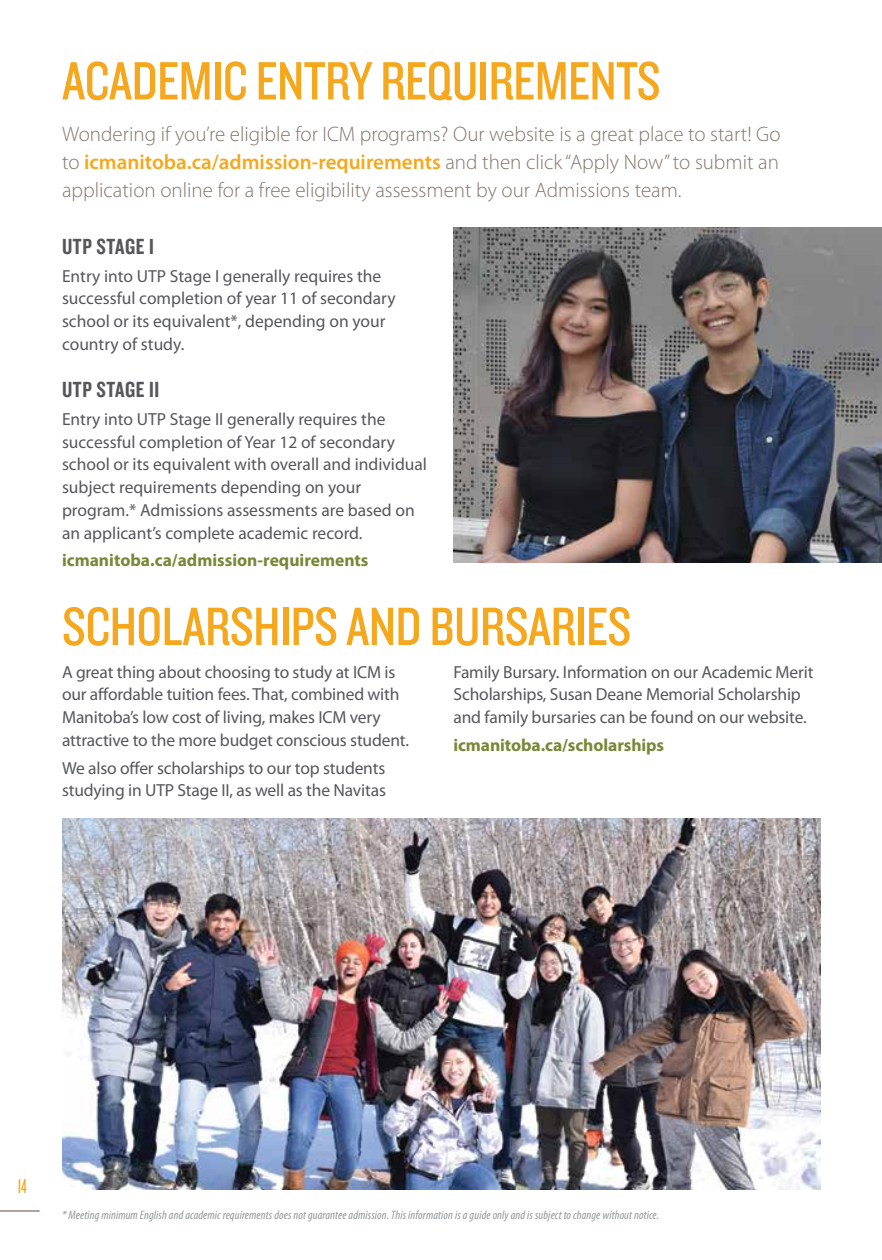
<style>
.page{position:relative;width:882px;height:1260px;background:#fff}
.page>*{position:absolute;margin:0;border:0;box-sizing:border-box;transform-origin:0 0}
.t1{font:56px "Knockout HTF29 Junior Liteweight";letter-spacing:-.01em;color:#f5a81d}
.t2{font:22.75px "Knockout HTF49 Liteweight";letter-spacing:.025em;color:#55575a}
.t3{font:300 21px/28px "Myriad Pro";color:#85766e;text-align:justify}
.t4{font:21px "Knockout HTF27 Junior Bantamwt";color:#f5a81d}
.t5{font:17.5px/22.8px "Myriad Pro";letter-spacing:-.005em;color:#55575a}
.t6{font:700 17.5px "Myriad Pro";color:#788837}
.t7{font:italic condensed 12.25px "Myriad Pro";letter-spacing:.01em;color:#939598}
.s1{font-weight:600;color:#f5a81d}
</style>
<div class="page">
<img style="left:453px;top:227px;width:429px;height:336px">
<img style="left:62px;top:819px;width:758px;height:371px">
<hr style="left:0;top:1210px;width:40px;height:2px;background:#85766e">
<h1 class="t1" style="left:62px;top:52px;width:600px">ACADEMIC ENTRY REQUIREMENTS</h1>
<p class="t3" style="left:62px;top:120px;width:720px">Wondering if you’re eligible for ICM programs? Our website is a great place to start! Go to <span class="s1">icmanitoba.ca/admission-requirements</span> and then click “Apply Now” to submit an application online for a free eligibility assessment by our Admissions team.</p>
<h2 class="t2" style="left:62px;top:235px;width:93px">UTP STAGE I</h2>
<p class="t5" style="left:62px;top:264px;width:335px">Entry into UTP Stage I generally requires the successful completion of year 11 of secondary school or its equivalent*, depending on your country of study.</p>
<h2 class="t2" style="left:62px;top:378px;width:99px">UTP STAGE II</h2>
<p class="t5" style="left:62px;top:407px;width:367px">Entry into UTP Stage II generally requires the successful completion of Year 12 of secondary school or its equivalent with overall and individual subject requirements depending on your program.* Admissions assessments are based on an applicant’s complete academic record.</p>
<p class="t6" style="left:62px;top:549px;width:308px">icmanitoba.ca/admission-requirements</p>
<h1 class="t1" style="left:62px;top:598px;width:571px">SCHOLARSHIPS AND BURSARIES</h1>
<p class="t5" style="left:62px;top:660px;width:349px">A great thing about choosing to study at ICM is our affordable tuition fees. That, combined with Manitoba’s low cost of living, makes ICM very attractive to the more budget conscious student.</p>
<p class="t5" style="left:62px;top:756px;width:325px">We also offer scholarships to our top students studying in UTP Stage II, as well as the Navitas</p>
<p class="t5" style="left:453px;top:660px;width:362px">Family Bursary. Information on our Academic Merit<br>Scholarships, Susan Deane Memorial Scholarship and family bursaries can be found on our website.</p>
<p class="t6" style="left:453px;top:734px;width:212px">icmanitoba.ca/scholarships</p>
<p class="t4" style="left:18px;top:1176px;width:11px">14</p>
<p class="t7" style="left:62px;top:1207px;width:599px">* Meeting minimum English and academic requirements does not guarantee admission. This information is a guide only and is subject to change without notice.</p>
</div>
